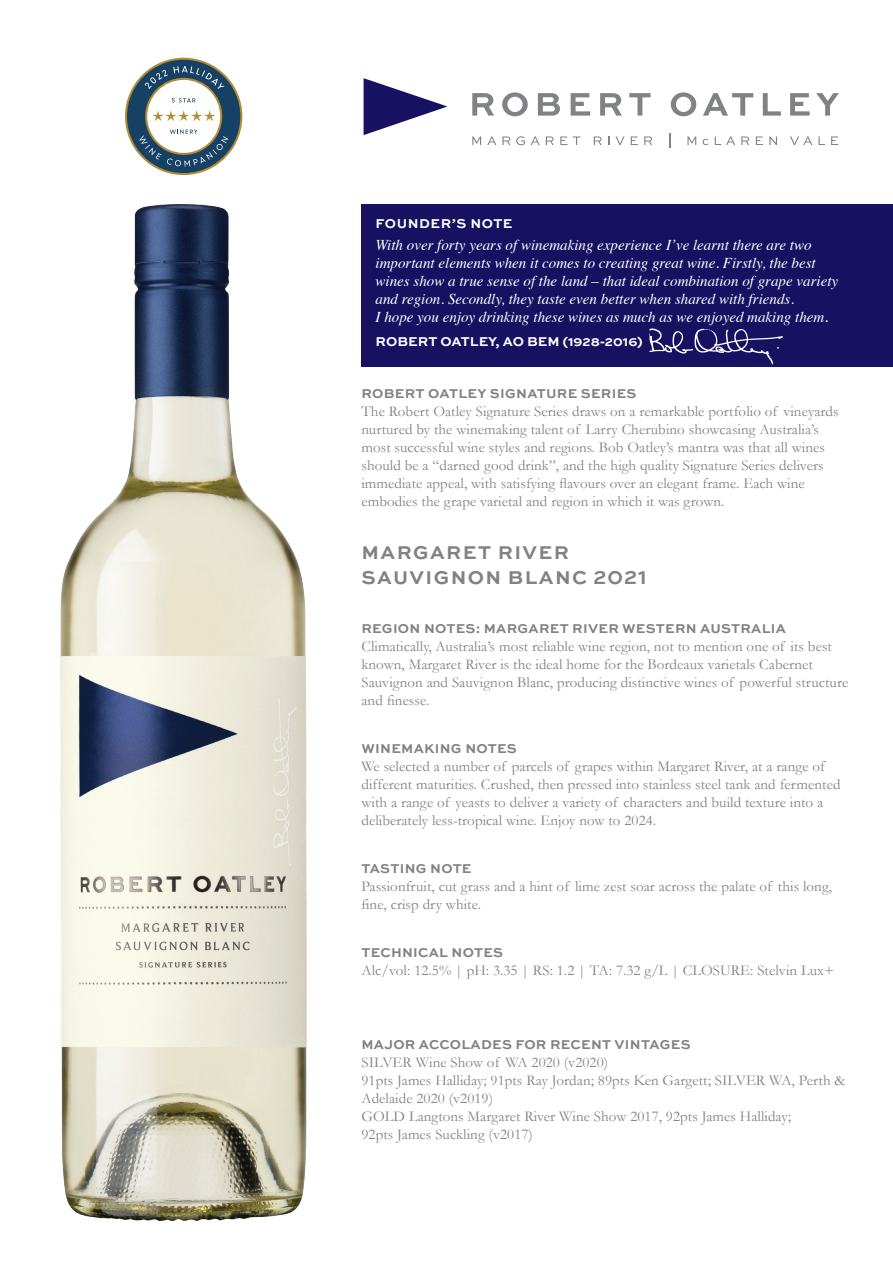
<style>
.page{position:relative;width:893px;height:1263px;background:#fff}
.page>*{position:absolute;margin:0;border:0;box-sizing:border-box;transform-origin:0 0}
.t1{font:700 19.5px/25.5px "Sweet Sans Pro";letter-spacing:.07em;color:#808285}
.t2{font:15px/18px "Garamond";letter-spacing:.005em;color:#808285}
.t3{font:italic 15px/18px "Times";color:#fff}
.t4{font:700 13.5px "Sweet Sans Pro";letter-spacing:.02em;color:#808285}
.t5{font:700 13.5px "Sweet Sans Pro";color:#fff}
.t6{font:700 13.5px "Sweet Sans Pro";letter-spacing:.04em;color:#fff}
.s1{font-size:16.5px}
</style>
<div class="page">
<svg style="left:472px;top:136px;width:9px;height:9px"></svg>
<svg style="left:487px;top:136px;width:9px;height:9px"></svg>
<svg style="left:502px;top:136px;width:8px;height:9px"></svg>
<svg style="left:516px;top:136px;width:9px;height:9px"></svg>
<svg style="left:531px;top:136px;width:9px;height:9px"></svg>
<svg style="left:546px;top:136px;width:8px;height:9px"></svg>
<svg style="left:560px;top:136px;width:7px;height:9px"></svg>
<svg style="left:573px;top:136px;width:7px;height:9px"></svg>
<svg style="left:594px;top:136px;width:8px;height:9px"></svg>
<svg style="left:615px;top:136px;width:10px;height:9px"></svg>
<svg style="left:631px;top:136px;width:7px;height:9px"></svg>
<svg style="left:644px;top:136px;width:8px;height:9px"></svg>
<svg style="left:669px;top:133px;width:1px;height:15px"></svg>
<svg style="left:687px;top:136px;width:9px;height:9px"></svg>
<svg style="left:702px;top:139px;width:7px;height:6px"></svg>
<svg style="left:715px;top:136px;width:20px;height:9px"></svg>
<svg style="left:741px;top:136px;width:8px;height:9px"></svg>
<svg style="left:756px;top:136px;width:7px;height:9px"></svg>
<svg style="left:769px;top:136px;width:8px;height:9px"></svg>
<svg style="left:790px;top:136px;width:22px;height:9px"></svg>
<svg style="left:818px;top:136px;width:7px;height:9px"></svg>
<svg style="left:831px;top:136px;width:7px;height:9px"></svg>
<svg style="left:364px;top:78px;width:83px;height:57px"></svg>
<svg style="left:472px;top:93px;width:22px;height:23px"></svg>
<svg style="left:502px;top:92px;width:26px;height:24px"></svg>
<svg style="left:538px;top:93px;width:22px;height:23px"></svg>
<svg style="left:571px;top:93px;width:19px;height:23px"></svg>
<svg style="left:600px;top:93px;width:22px;height:23px"></svg>
<svg style="left:629px;top:93px;width:21px;height:23px"></svg>
<svg style="left:671px;top:92px;width:25px;height:24px"></svg>
<svg style="left:703px;top:93px;width:50px;height:23px"></svg>
<svg style="left:763px;top:93px;width:18px;height:23px"></svg>
<svg style="left:790px;top:93px;width:20px;height:23px"></svg>
<svg style="left:816px;top:93px;width:23px;height:23px"></svg>
<img style="left:61px;top:204px;width:246px;height:1016px">
<div style="left:361px;top:204px;width:532px;height:163px;background:#181162"></div>
<svg style="left:649px;top:328px;width:134px;height:36px"></svg>
<svg style="left:125px;top:58px;width:117px;height:117px"></svg>
<p class="t6" style="left:376px;top:213px;width:138px">FOUNDER’S NOTE</p>
<p class="t3" style="left:376px;top:235px;width:464px">With over forty years of winemaking experience I’ve learnt there are two important elements when it comes to creating great wine. Firstly, the best wines show a true sense of the land – that ideal combination of grape variety and region. Secondly, they taste even better when shared with friends.<br>I hope you enjoy drinking these wines as much as we enjoyed making them<span class="s1">.</span></p>
<p class="t5" style="left:376px;top:331px;width:269px">ROBERT OATLEY, AO BEM (1928-2016)</p>
<p class="t4" style="left:361px;top:383px;width:276px">ROBERT OATLEY SIGNATURE SERIES</p>
<p class="t2" style="left:361px;top:402px;width:479px">The Robert Oatley Signature Series draws on a remarkable portfolio of vineyards nurtured by the winemaking talent of Larry Cherubino showcasing Australia’s most successful wine styles and regions. Bob Oatley’s mantra was that all wines should be a “darned good drink”, and the high quality Signature Series delivers immediate appeal, with satisfying flavours over an elegant frame. Each wine embodies the grape varietal and region in which it was grown.</p>
<h1 class="t1" style="left:362px;top:538px;width:287px">MARGARET RIVER<br>SAUVIGNON BLANC 2021</h1>
<p class="t4" style="left:361px;top:618px;width:426px">REGION NOTES: MARGARET RIVER WESTERN AUSTRALIA</p>
<p class="t2" style="left:361px;top:637px;width:488px">Climatically, Australia’s most reliable wine region, not to mention one of its best known, Margaret River is the ideal home for the Bordeaux varietals Cabernet Sauvignon and Sauvignon Blanc, producing distinctive wines of powerful structure and finesse.</p>
<p class="t4" style="left:361px;top:738px;width:157px">WINEMAKING NOTES</p>
<p class="t2" style="left:361px;top:757px;width:481px">We selected a number of parcels of grapes within Margaret River, at a range of different maturities. Crushed, then pressed into stainless steel tank and fermented with a range of yeasts to deliver a variety of characters and build texture into a deliberately less-tropical wine. Enjoy now to 2024.</p>
<p class="t4" style="left:361px;top:858px;width:112px">TASTING NOTE</p>
<p class="t2" style="left:361px;top:877px;width:472px">Passionfruit, cut grass and a hint of lime zest soar across the palate of this long, fine, crisp dry white.</p>
<p class="t4" style="left:361px;top:942px;width:143px">TECHNICAL NOTES</p>
<p class="t2" style="left:361px;top:961px;width:474px">Alc/vol: 12.5% | pH: 3.35 | RS: 1.2 | TA: 7.32 g/L | CLOSURE: Stelvin Lux+</p>
<p class="t4" style="left:361px;top:1034px;width:331px">MAJOR ACCOLADES FOR RECENT VINTAGES</p>
<p class="t2" style="left:361px;top:1053px;width:485px">SILVER Wine Show of WA 2020 (v2020)<br>91pts James Halliday; 91pts Ray Jordan; 89pts Ken Gargett; SILVER WA, Perth &amp; Adelaide 2020 (v2019)<br>GOLD Langtons Margaret River Wine Show 2017, 92pts James Halliday;<br>92pts James Suckling (v2017)</p>
</div>
